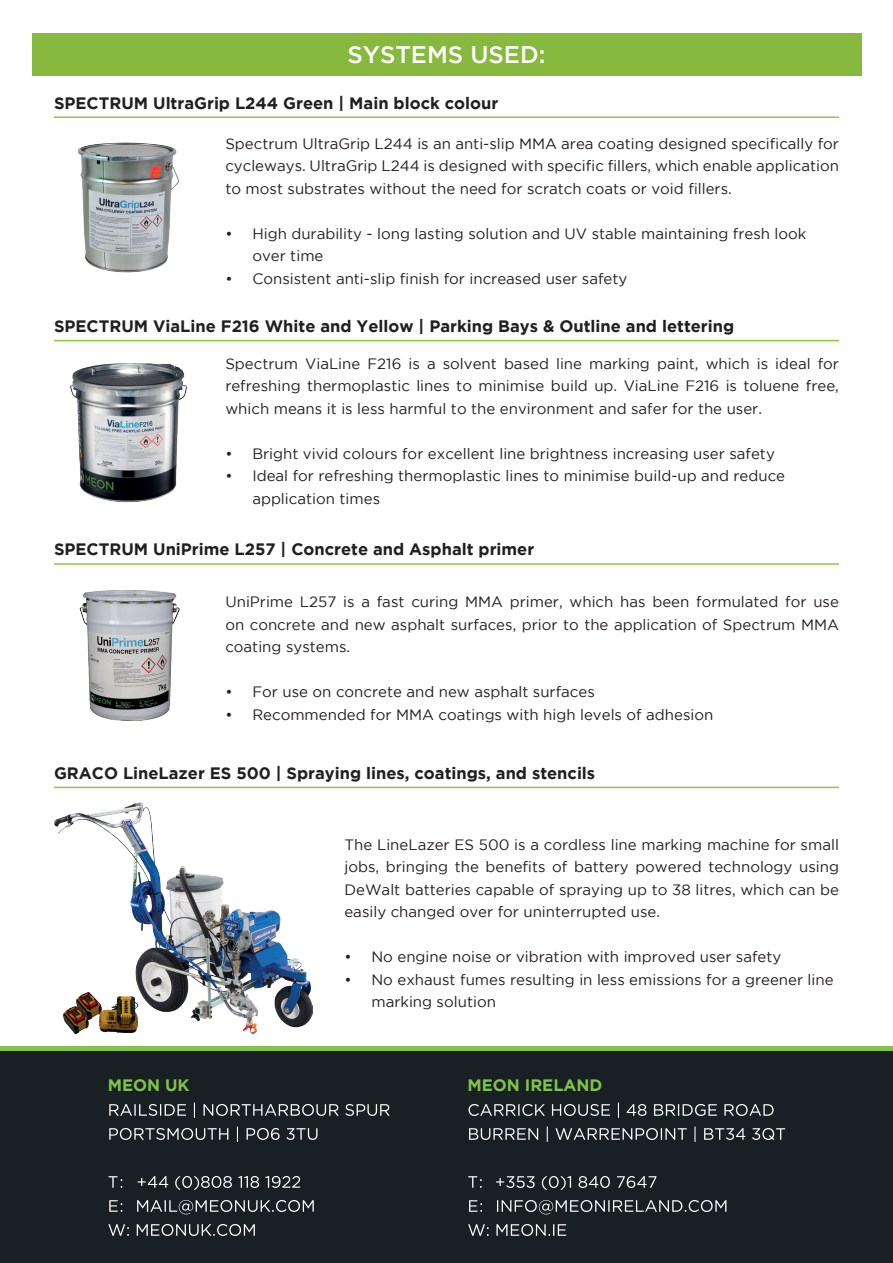
<style>
.page{position:relative;width:893px;height:1263px;background:#fff}
.page>*{position:absolute;margin:0;border:0;box-sizing:border-box;transform-origin:0 0}
.t1{font:500 24px "Gotham";color:#fff}
.t2{font:700 16.5px "Gotham";color:#231f20}
.t3{font:700 16.5px "Gotham";color:#80c346}
.t4{font:15px/22.5px "Gotham";color:#231f20;text-align:justify}
</style>
<div class="page">
<div style="left:0;top:1050px;width:893px;height:213px;background:#182024"></div>
<hr style="left:0;top:1046px;width:893px;height:4px;background:#80c346">
<svg style="left:109px;top:1102px;width:281px;height:16px"></svg>
<svg style="left:109px;top:1126px;width:208px;height:16px"></svg>
<svg style="left:108px;top:1176px;width:192px;height:14px"></svg>
<svg style="left:109px;top:1200px;width:205px;height:14px"></svg>
<svg style="left:108px;top:1224px;width:147px;height:12px"></svg>
<svg style="left:469px;top:1102px;width:305px;height:16px"></svg>
<svg style="left:469px;top:1126px;width:316px;height:16px"></svg>
<svg style="left:468px;top:1176px;width:188px;height:14px"></svg>
<svg style="left:469px;top:1200px;width:257px;height:14px"></svg>
<svg style="left:468px;top:1224px;width:98px;height:12px"></svg>
<div style="left:32px;top:33px;width:829px;height:42px;background:#87b93f"></div>
<img style="left:79px;top:590px;width:101px;height:131px">
<hr style="left:54px;top:563px;width:785px;height:2px;background:#92c73d">
<img style="left:54px;top:802px;width:258px;height:231px">
<img style="left:64px;top:993px;width:74px;height:40px">
<hr style="left:54px;top:787px;width:785px;height:1px;background:#92c73d">
<img style="left:70px;top:363px;width:117px;height:140px">
<hr style="left:54px;top:340px;width:785px;height:1px;background:#92c73d">
<img style="left:77px;top:142px;width:103px;height:131px">
<hr style="left:54px;top:116px;width:785px;height:2px;background:#92c73d">
<h1 class="t1" style="left:347px;top:41px;width:199px">SYSTEMS USED:</h1>
<p class="t2" style="left:54px;top:93px;width:446px">SPECTRUM UltraGrip L244 Green | Main block colour</p>
<p class="t4" style="left:225px;top:132px;width:615px">Spectrum UltraGrip L244 is an anti-slip MMA area coating designed specifically for cycleways. UltraGrip L244 is designed with specific fillers, which enable application to most substrates without the need for scratch coats or void fillers.</p>
<p class="t4" style="left:252px;top:222px;width:556px;text-indent:-27px">• High durability - long lasting solution and UV stable maintaining fresh look over time</p>
<p class="t4" style="left:225px;top:267px;width:403px">• Consistent anti-slip finish for increased user safety</p>
<p class="t2" style="left:54px;top:317px;width:682px">SPECTRUM ViaLine F216 White and Yellow | Parking Bays &amp; Outline and lettering</p>
<p class="t4" style="left:225px;top:352px;width:615px">Spectrum ViaLine F216 is a solvent based line marking paint, which is ideal for refreshing thermoplastic lines to minimise build up. ViaLine F216 is toluene free, which means it is less harmful to the environment and safer for the user.</p>
<p class="t4" style="left:225px;top:442px;width:551px">• Bright vivid colours for excellent line brightness increasing user safety</p>
<p class="t4" style="left:252px;top:464px;width:534px;text-indent:-27px">• Ideal for refreshing thermoplastic lines to minimise build-up and reduce application times</p>
<p class="t2" style="left:54px;top:540px;width:482px">SPECTRUM UniPrime L257 | Concrete and Asphalt primer</p>
<p class="t4" style="left:225px;top:591px;width:615px">UniPrime L257 is a fast curing MMA primer, which has been formulated for use on concrete and new asphalt surfaces, prior to the application of Spectrum MMA coating systems.</p>
<p class="t4" style="left:225px;top:681px;width:371px">• For use on concrete and new asphalt surfaces</p>
<p class="t4" style="left:225px;top:703px;width:489px">• Recommended for MMA coatings with high levels of adhesion</p>
<p class="t2" style="left:54px;top:763px;width:543px">GRACO LineLazer ES 500 | Spraying lines, coatings, and stencils</p>
<p class="t4" style="left:344px;top:833px;width:496px">The LineLazer ES 500 is a cordless line marking machine for small jobs, bringing the benefits of battery powered technology using DeWalt batteries capable of spraying up to 38 litres, which can be easily changed over for uninterrupted use.</p>
<p class="t4" style="left:344px;top:946px;width:438px">• No engine noise or vibration with improved user safety</p>
<p class="t4" style="left:371px;top:968px;width:464px;text-indent:-27px">• No exhaust fumes resulting in less emissions for a greener line marking solution</p>
<p class="t3" style="left:108px;top:1075px;width:83px">MEON UK</p>
<p class="t3" style="left:467px;top:1075px;width:137px">MEON IRELAND</p>
</div>
